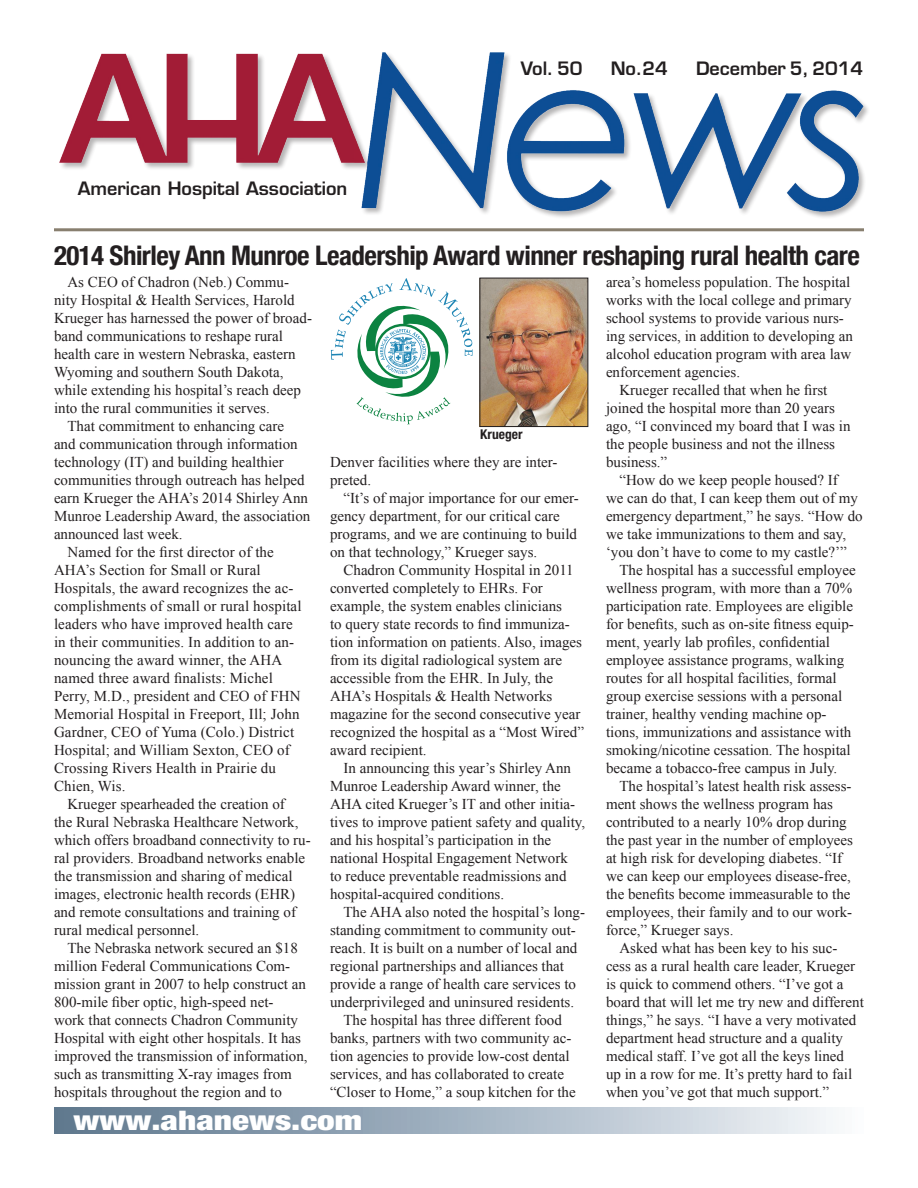
<style>
.page{position:relative;width:918px;height:1188px;background:#fff}
.page>*{position:absolute;margin:0;border:0;box-sizing:border-box;transform-origin:0 0}
.No_Spacing{font:700 condensed 27px "Helvetica Neue";letter-spacing:-.02em;color:#231f20}
.t1{font:900 condensed 27px "Helvetica Neue LT Std";color:#fff;scale:1.3 1}
.t2{font:600 18px "Eurostile LT Std";color:#231f20}
.No_Spacing-2{font:15px/18px "Times New Roman";color:#231f20}
.Nameline{font:700 condensed 13.5px "Helvetica Neue LT Std";color:#231f20}
</style>
<div class="page">
<img style="left:59px;top:52px;width:805px;height:163px">
<hr style="left:54px;top:228px;width:810px;height:3px;background:#887f6f">
<div style="left:54px;top:1107px;width:810px;height:27px;background:linear-gradient(to right,#59738b,#f4f7fb)"></div>
<img style="left:482px;top:280px;width:104px;height:145px">
<div style="left:480px;top:278px;width:108px;height:149px;border:1px solid #231f20"></div>
<svg style="left:331px;top:278px;width:142px;height:146px"></svg>
<p class="t2" style="left:78px;top:177px;width:271px">American Hospital Association</p>
<p class="t2" style="left:521px;top:57px;width:63px">Vol. 50</p>
<p class="t2" style="left:611px;top:57px;width:59px">No.24</p>
<p class="t2" style="left:696px;top:57px;width:169px">December 5, 2014</p>
<p class="No_Spacing" style="left:54px;top:233px;width:807px">2014 Shirley Ann Munroe Leadership Award winner reshaping rural health care</p>
<p class="No_Spacing-2" style="left:54px;top:273px;width:259px;text-indent:14px">As CEO of Chadron (Neb.) Commu&shy;nity Hospital &amp; Health Services, Harold Krueger has harnessed the power of broad&shy;band communications to reshape rural health care in western Nebraska, eastern Wyoming and southern South Dakota, while extending his hospital’s reach deep into the rural communities it serves.</p>
<p class="No_Spacing-2" style="left:54px;top:417px;width:258px;text-indent:14px">That commitment to enhancing care<br>and communication through information technology (IT) and building healthier communities through outreach has helped earn Krueger the AHA’s 2014 Shirley Ann Munroe Leadership Award, the association announced last week.</p>
<p class="No_Spacing-2" style="left:54px;top:543px;width:249px;text-indent:14px">Named for the first director of the AHA’s Section for Small or Rural Hospitals, the award recognizes the ac&shy;complishments of small or rural hospital leaders who have improved health care in their communities. In addition to an&shy;nouncing the award winner, the AHA named three award finalists: Michel Perry, M.D., president and CEO of FHN Memorial Hospital in Freeport, Ill; John Gardner, CEO of Yuma (Colo.) District Hospital; and William Sexton, CEO of Crossing Rivers Health in Prairie du Chien, Wis.</p>
<p class="No_Spacing-2" style="left:54px;top:795px;width:258px;text-indent:14px">Krueger spearheaded the creation of<br>the Rural Nebraska Healthcare Network, which offers broadband connectivity to ru&shy;ral providers. Broadband networks enable the transmission and sharing of medical images, electronic health records (EHR) and remote consultations and training of rural medical personnel.</p>
<p class="No_Spacing-2" style="left:54px;top:939px;width:255px;text-indent:14px">The Nebraska network secured an $18 million Federal Communications Com&shy;mission grant in 2007 to help construct an 800-mile fiber optic, high-speed net&shy;work that connects Chadron Community Hospital with eight other hospitals. It has improved the transmission of information, such as transmitting X-ray images from hospitals throughout the region and to</p>
<p class="Nameline" style="left:480px;top:426px;width:44px">Krueger</p>
<p class="No_Spacing-2" style="left:330px;top:453px;width:229px">Denver facilities where they are inter&shy;preted.</p>
<p class="No_Spacing-2" style="left:330px;top:489px;width:250px;text-indent:14px">“It’s of major importance for our emer&shy;gency department, for our critical care programs, and we are continuing to build on that technology,” Krueger says.</p>
<p class="No_Spacing-2" style="left:330px;top:561px;width:256px;text-indent:14px">Chadron Community Hospital in 2011 converted completely to EHRs. For example, the system enables clinicians<br>to query state records to find immuniza&shy;tion information on patients. Also, images from its digital radiological system are accessible from the EHR. In July, the AHA’s Hospitals &amp; Health Networks magazine for the second consecutive year recognized the hospital as a “Most Wired” award recipient.</p>
<p class="No_Spacing-2" style="left:330px;top:759px;width:257px;text-indent:14px">In announcing this year’s Shirley Ann Munroe Leadership Award winner, the AHA cited Krueger’s IT and other initia&shy;tives to improve patient safety and quality, and his hospital’s participation in the national Hospital Engagement Network<br>to reduce preventable readmissions and hospital-acquired conditions.</p>
<p class="No_Spacing-2" style="left:330px;top:903px;width:257px;text-indent:14px">The AHA also noted the hospital’s long&shy;standing commitment to community out&shy;reach. It is built on a number of local and regional partnerships and alliances that provide a range of health care services to underprivileged and uninsured residents.</p>
<p class="No_Spacing-2" style="left:330px;top:1011px;width:247px;text-indent:14px">The hospital has three different food banks, partners with two community ac&shy;tion agencies to provide low-cost dental services, and has collaborated to create “Closer to Home,” a soup kitchen for the</p>
<p class="t1" style="left:74px;top:1103px;width:224px">www.ahanews.com</p>
<p class="No_Spacing-2" style="left:606px;top:273px;width:249px">area’s homeless population. The hospital works with the local college and primary school systems to provide various nurs&shy;ing services, in addition to developing an alcohol education program with area law enforcement agencies.</p>
<p class="No_Spacing-2" style="left:606px;top:381px;width:246px;text-indent:14px">Krueger recalled that when he first joined the hospital more than 20 years ago, “I convinced my board that I was in the people business and not the illness business.”</p>
<p class="No_Spacing-2" style="left:606px;top:471px;width:258px;text-indent:14px">“How do we keep people housed? If<br>we can do that, I can keep them out of my emergency department,” he says. “How do we take immunizations to them and say, ‘you don’t have to come to my castle?’”</p>
<p class="No_Spacing-2" style="left:606px;top:561px;width:251px;text-indent:14px">The hospital has a successful employee wellness program, with more than a 70% participation rate. Employees are eligible for benefits, such as on-site fitness equip&shy;ment, yearly lab profiles, confidential employee assistance programs, walking routes for all hospital facilities, formal group exercise sessions with a personal trainer, healthy vending machine op&shy;tions, immunizations and assistance with smoking/nicotine cessation. The hospital became a tobacco-free campus in July.</p>
<p class="No_Spacing-2" style="left:606px;top:777px;width:249px;text-indent:14px">The hospital’s latest health risk assess&shy;ment shows the wellness program has contributed to a nearly 10% drop during the past year in the number of employees at high risk for developing diabetes. “If we can keep our employees disease-free, the benefits become immeasurable to the employees, their family and to our work&shy;force,” Krueger says.</p>
<p class="No_Spacing-2" style="left:606px;top:939px;width:259px;text-indent:14px">Asked what has been key to his suc&shy;cess as a rural health care leader, Krueger is quick to commend others. “I’ve got a board that will let me try new and different things,” he says. “I have a very motivated department head structure and a quality medical staff. I’ve got all the keys lined<br>up in a row for me. It’s pretty hard to fail when you’ve got that much support.”</p>
</div>
